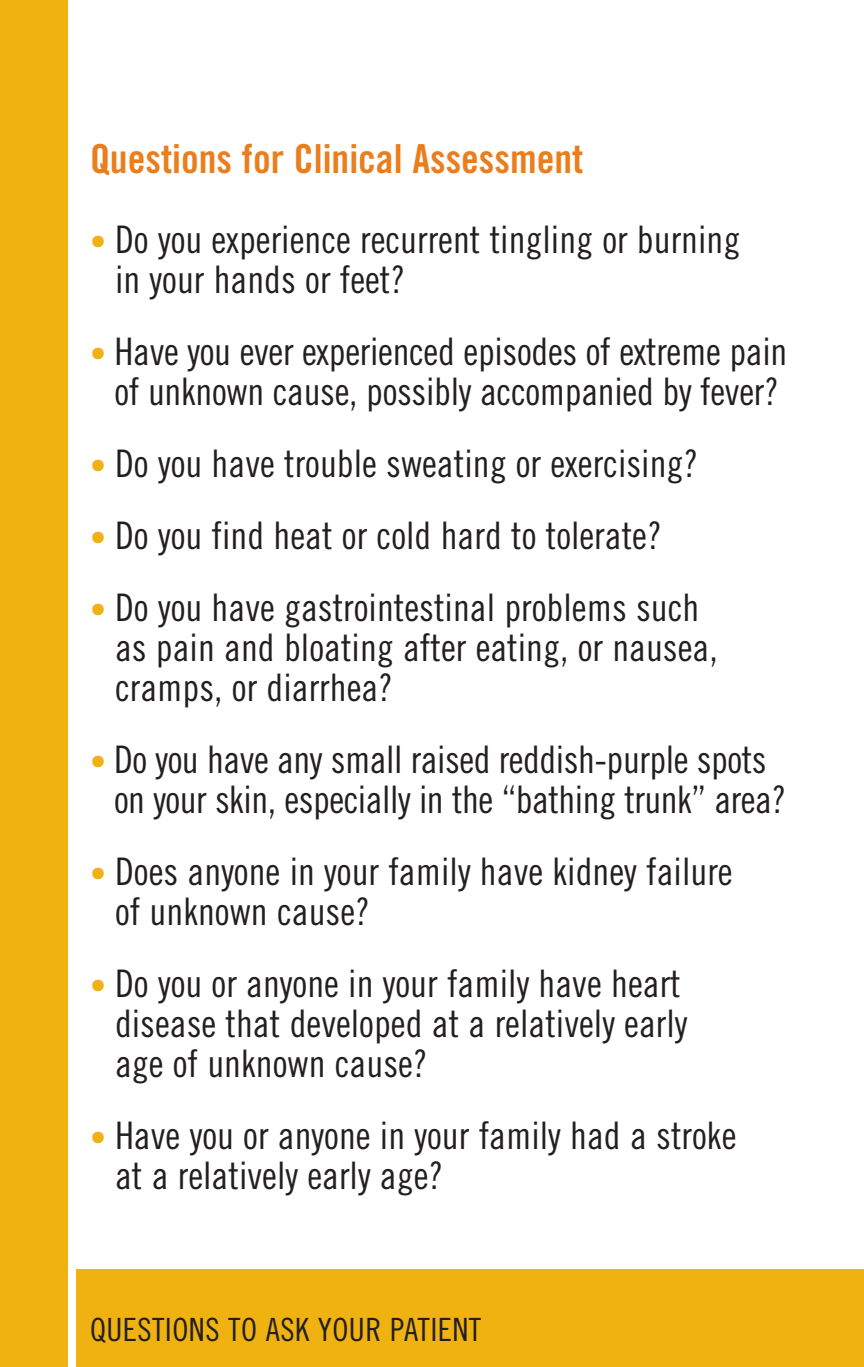
<style>
.page{position:relative;width:864px;height:1367px;background:#fff}
.page>*{position:absolute;margin:0;border:0;box-sizing:border-box;transform-origin:0 0}
.t1{font:40px "Trade Gothic Bold Cond Twenty";color:#ea7e1d}
.t2{font:38px/40px "Trade Gothic Cond Eighteen";color:#231f20}
.t3{font:32px "Trade Gothic Cond Eighteen";letter-spacing:.015em;color:#231f20}
.s1{font-size:32px;color:#efb211}
</style>
<div class="page">
<div style="left:0;top:0;width:70px;height:1367px;background:#efb211"></div>
<div style="left:0;top:1269px;width:864px;height:98px;background:#efb211"></div>
<div style="left:68px;top:0;width:8px;height:1367px;background:#fff"></div>
<p class="t1" style="left:90px;top:144px;width:495px">Questions for Clinical Assessment</p>
<p class="t2" style="left:115px;top:222px;width:627px;text-indent:-25px"><span class="s1">•</span> Do you experience recurrent tingling or burning in your hands or feet?</p>
<p class="t2" style="left:90px;top:334px;width:699px;text-align:center"><span class="s1">•</span> Have you ever experienced episodes of extreme pain of unknown cause, possibly accompanied by fever?</p>
<p class="t2" style="left:90px;top:446px;width:610px"><span class="s1">•</span> Do you have trouble sweating or exercising?</p>
<p class="t2" style="left:90px;top:518px;width:573px"><span class="s1">•</span> Do you find heat or cold hard to tolerate?</p>
<p class="t2" style="left:115px;top:590px;width:604px;text-indent:-25px"><span class="s1">•</span> Do you have gastrointestinal problems such as pain and bloating after eating, or nausea, cramps, or diarrhea?</p>
<p class="t2" style="left:114px;top:742px;width:674px;text-indent:-24px"><span class="s1">•</span> Do you have any small raised reddish-purple spots on your skin, especially in the “bathing trunk” area?</p>
<p class="t2" style="left:115px;top:854px;width:619px;text-indent:-25px"><span class="s1">•</span> Does anyone in your family have kidney failure of unknown cause?</p>
<p class="t2" style="left:115px;top:966px;width:574px;text-indent:-25px"><span class="s1">•</span> Do you or anyone in your family have heart disease that developed at a relatively early age of unknown cause?</p>
<p class="t2" style="left:115px;top:1118px;width:623px;text-indent:-25px"><span class="s1">•</span> Have you or anyone in your family had a stroke at a relatively early age?</p>
<p class="t3" style="left:90px;top:1318px;width:393px">QUESTIONS TO ASK YOUR PATIENT</p>
</div>
